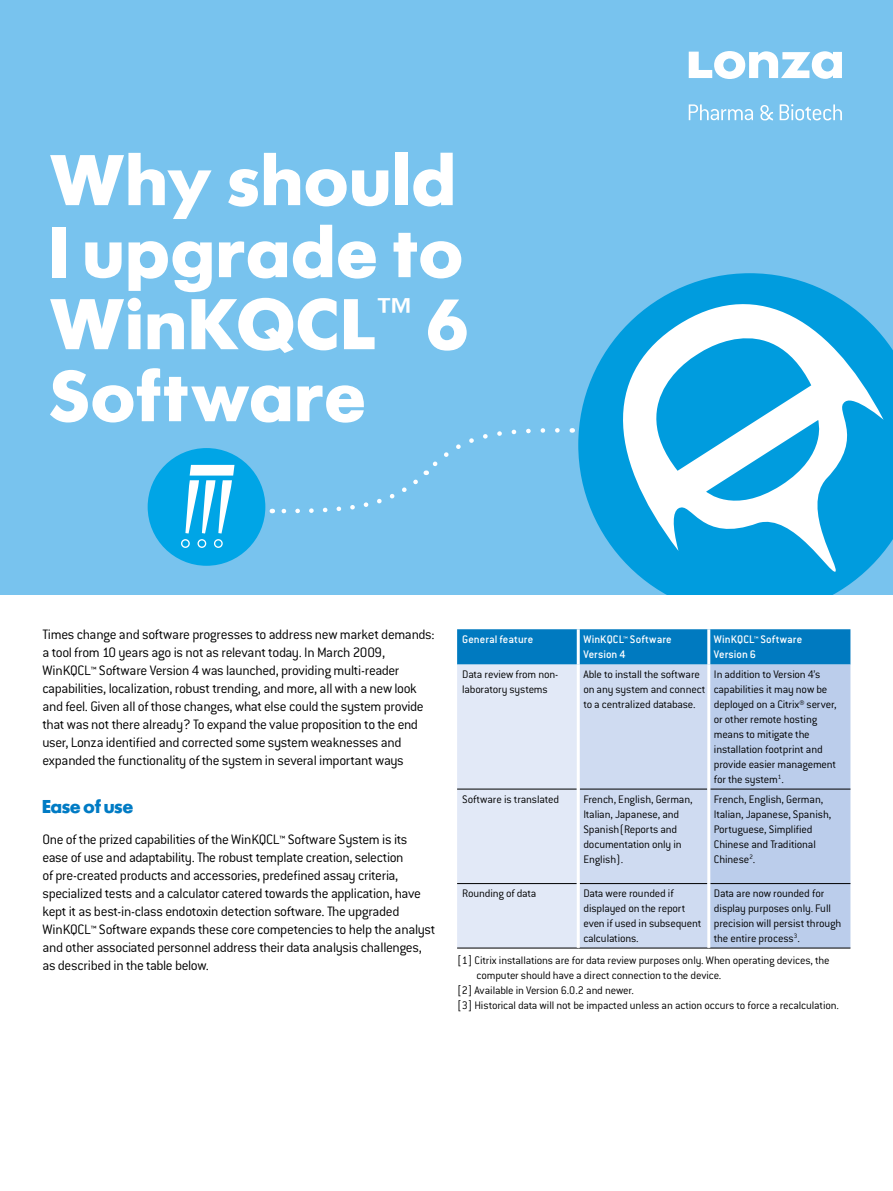
<style>
.page{position:relative;width:893px;height:1191px;background:#fff}
.page>*{position:absolute;margin:0;border:0;box-sizing:border-box;transform-origin:0 0}
.t1{font:700 75px/72px "Futura SH";letter-spacing:.04em;color:#fff}
.t2{font:700 19.5px "Futura SH";letter-spacing:.01em;color:#007bc4}
.t3{font:300 15px/18px "Conduit ITC Std";letter-spacing:-.025em;color:#000}
.t4{font:300 12px/15px "Conduit ITC Std";letter-spacing:-.015em;color:#000}
.t5{font:500 12px/15px "Conduit ITC Std";letter-spacing:.01em;color:#fff}
</style>
<div class="page">
<div style="left:0;top:0;width:893px;height:595px;background:#78c3ee"></div>
<svg style="left:689px;top:51px;width:153px;height:28px"></svg>
<svg style="left:689px;top:104px;width:64px;height:16px"></svg>
<svg style="left:760px;top:105px;width:13px;height:15px"></svg>
<svg style="left:780px;top:104px;width:62px;height:16px"></svg>
<div style="left:148px;top:448px;width:117px;height:118px;background:#00a5e6;border-radius:50%"></div>
<svg style="left:181px;top:539px;width:9px;height:9px"></svg>
<svg style="left:197px;top:539px;width:9px;height:9px"></svg>
<svg style="left:214px;top:539px;width:9px;height:9px"></svg>
<svg style="left:185px;top:465px;width:49px;height:68px"></svg>
<svg style="left:272px;top:428px;width:288px;height:86px"></svg>
<svg style="left:578px;top:273px;width:315px;height:322px"></svg>
<svg style="left:601px;top:279px;width:283px;height:296px;background:#5bbfe9"></svg>
<svg style="left:457px;top:629px;width:393px;height:318px;background:#b6cfea"></svg>
<hr style="left:457px;top:789px;width:120px;height:1px;background:#000">
<hr style="left:580px;top:789px;width:127px;height:1px;background:#000">
<hr style="left:710px;top:789px;width:140px;height:1px;background:#000">
<hr style="left:457px;top:883px;width:120px;height:1px;background:#000">
<hr style="left:580px;top:883px;width:127px;height:1px;background:#000">
<hr style="left:710px;top:883px;width:140px;height:1px;background:#000">
<hr style="left:457px;top:947px;width:121px;height:1px;background:#000">
<hr style="left:578px;top:947px;width:131px;height:1px;background:#000">
<hr style="left:709px;top:947px;width:141px;height:1px;background:#000">
<hr style="left:577px;top:629px;width:3px;height:35px;background:#fff">
<hr style="left:707px;top:629px;width:3px;height:35px;background:#fff">
<hr style="left:577px;top:664px;width:3px;height:125px;background:#fff">
<hr style="left:707px;top:664px;width:3px;height:125px;background:#fff">
<hr style="left:577px;top:789px;width:3px;height:94px;background:#fff">
<hr style="left:707px;top:789px;width:3px;height:94px;background:#fff">
<hr style="left:577px;top:883px;width:3px;height:64px;background:#fff">
<hr style="left:707px;top:883px;width:3px;height:64px;background:#fff">
<h1 class="t1" style="left:50px;top:145px;width:419px">Why should<br>I upgrade to<br>WinKQCL<sup>™</sup> 6<br>Software</h1>
<p class="t3" style="left:43px;top:624px;width:393px">Times change and software progresses to address new market demands: a tool from 10 years ago is not as relevant today. In March 2009, WinKQCL™ Software Version 4 was launched, providing multi-reader capabilities, localization, robust trending, and more, all with a new look and feel. Given all of those changes, what else could the system provide that was not there already? To expand the value proposition to the end user, Lonza identified and corrected some system weaknesses and expanded the functionality of the system in several important ways</p>
<h2 class="t2" style="left:43px;top:796px;width:92px">Ease of use</h2>
<p class="t3" style="left:43px;top:829px;width:395px">One of the prized capabilities of the WinKQCL™ Software System is its ease of use and adaptability. The robust template creation, selection<br>of pre-created products and accessories, predefined assay criteria, specialized tests and a calculator catered towards the application, have kept it as best-in-class endotoxin detection software. The upgraded WinKQCL™ Software expands these core competencies to help the analyst and other associated personnel address their data analysis challenges, as described in the table below.</p>
<p class="t5" style="left:462px;top:631px;width:73px">General feature</p>
<p class="t5" style="left:583px;top:631px;width:90px">WinKQCL™ Software<br>Version 4</p>
<p class="t5" style="left:714px;top:631px;width:90px">WinKQCL™ Software<br>Version 6</p>
<p class="t4" style="left:462px;top:666px;width:98px">Data review from non&shy;laboratory systems</p>
<p class="t4" style="left:583px;top:666px;width:124px">Able to install the software on any system and connect to a centralized database.</p>
<p class="t4" style="left:714px;top:666px;width:124px">In addition to Version 4’s capabilities it may now be deployed on a Citrix® server, or other remote hosting means to mitigate the installation footprint and provide easier management for the system<sup>1</sup>.</p>
<p class="t4" style="left:462px;top:791px;width:98px">Software is translated</p>
<p class="t4" style="left:583px;top:791px;width:111px">French, English, German,<br>Italian, Japanese, and<br>Spanish(Reports and documentation only in<br>English).</p>
<p class="t4" style="left:714px;top:791px;width:119px">French, English, German,<br>Italian, Japanese, Spanish,<br>Portuguese, Simplified<br>Chinese and Traditional<br>Chinese<sup>2</sup>.</p>
<p class="t4" style="left:462px;top:885px;width:75px">Rounding of data</p>
<p class="t4" style="left:583px;top:885px;width:119px">Data were rounded if displayed on the report even if used in subsequent calculations.</p>
<p class="t4" style="left:714px;top:885px;width:129px">Data are now rounded for display purposes only. Full precision will persist through the entire process<sup>3</sup>.</p>
<p class="t4" style="left:457px;top:952px;width:374px">[1] Citrix installations are for data review purposes only. When operating devices, the</p>
<p class="t4" style="left:477px;top:967px;width:246px">computer should have a direct connection to the device.</p>
<p class="t4" style="left:457px;top:982px;width:178px">[2] Available in Version 6.0.2 and newer.</p>
<p class="t4" style="left:457px;top:997px;width:383px">[3] Historical data will not be impacted unless an action occurs to force a recalculation.</p>
</div>
